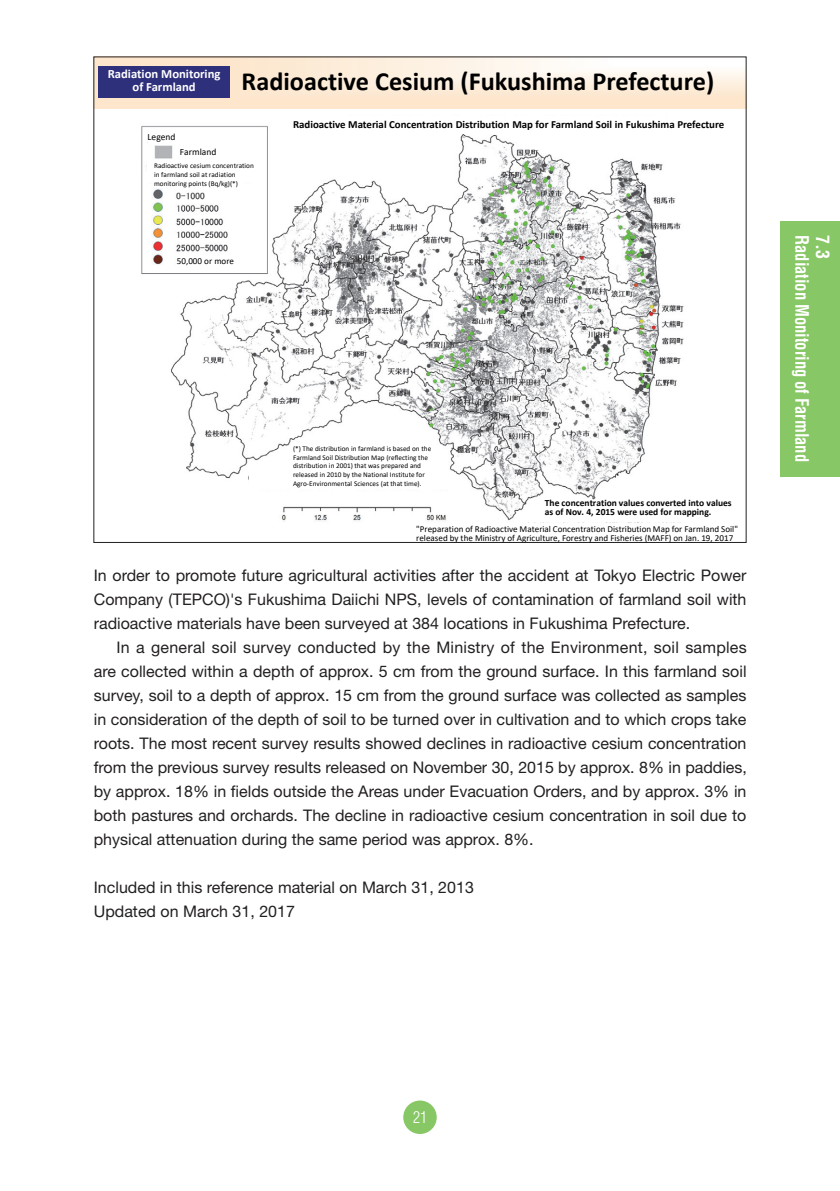
<style>
.page{position:relative;width:840px;height:1191px;background:#fff}
.page>*{position:absolute;margin:0;border:0;box-sizing:border-box;transform-origin:0 0}
.t1{font:700 26.2px "Calibri";color:#000}
.t2{font:700 condensed 18px "Helvetica";letter-spacing:-.005em;color:#fff;scale:.92 1}
.t3{font:700 condensed 18px "Helvetica";letter-spacing:-.005em;color:#fff}
.t4{font:16px/24px "Helvetica Neue";color:#231f20;text-align:justify}
.t5{font:300 condensed 16px "Helvetica";color:#fff}
.t6{font:700 12.6px/12.2px "Calibri";color:#fff;text-align:center}
.t7{font:700 10.8px "Calibri";color:#000}
.t8{font:700 9.6px/9.2px "Calibri";color:#000}
.t9{font:9.6px "Calibri";color:#000}
.t10{font:9px/8.6px "Calibri";color:#000}
.t11{font:7.2px/8.6px "Calibri";color:#000}
</style>
<div class="page">
<div style="left:403px;top:1100px;width:33px;height:34px;background:#87c765;border-radius:50%"></div>
<div style="left:780px;top:221px;width:59px;height:255px;background:#87c765"></div>
<img style="left:96px;top:59px;width:648px;height:49px">
<img style="left:141px;top:125px;width:543px;height:398px">
<div style="left:98px;top:66px;width:132px;height:31px;background:#2f307c"></div>
<div style="left:343px;top:116px;width:323px;height:15px;background:#fff"></div>
<div style="left:148px;top:134px;width:20px;height:11px;background:#fff"></div>
<div style="left:180px;top:142px;width:20px;height:15px;background:#fff"></div>
<div style="left:147px;top:162px;width:115px;height:20px;background:#fff"></div>
<div style="left:176px;top:256px;width:49px;height:8px;background:#fff"></div>
<div style="left:249px;top:471px;width:203px;height:18px;background:#fff"></div>
<div style="left:524px;top:510px;width:170px;height:11px;background:#fff"></div>
<p class="t6" style="left:108px;top:68px;width:114px">Radiation Monitoring of Farmland</p>
<p class="t9" style="left:147px;top:130px;width:29px">Legend</p>
<p class="t1" style="left:241px;top:63px;width:474px">Radioactive Cesium (Fukushima Prefecture)</p>
<p class="t7" style="left:293px;top:117px;width:432px">Radioactive Material Concentration Distribution Map for Farmland Soil in Fukushima Prefecture</p>
<p class="t9" style="left:180px;top:145px;width:38px">Farmland</p>
<p class="t11" style="left:154px;top:161px;width:101px">Radioactive cesium concentration in farmland soil at radiation monitoring points (Bq/kg)(*)</p>
<p class="t10" style="left:177px;top:256px;width:59px">50,000 or more</p>
<p class="t11" style="left:293px;top:444px;width:140px">(*) The distribution in farmland is based on the Farmland Soil Distribution Map (reflecting the distribution in 2001) that was prepared and released in 2010 by the National Institute for Agro‐Environmental Sciences (at that time).</p>
<p class="t8" style="left:544px;top:498px;width:188px">The concentration values converted into values as of Nov. 4, 2015 were used for mapping.</p>
<p class="t10" style="left:416px;top:524px;width:323px">"Preparation of Radioactive Material Concentration Distribution Map for Farmland Soil" released by the Ministry of Agriculture, Forestry and Fisheries (MAFF) on Jan. 19, 2017</p>
<p class="t4" style="left:94px;top:563px;width:654px">In order to promote future agricultural activities after the accident at Tokyo Electric Power Company (TEPCO)'s Fukushima Daiichi NPS, levels of contamination of farmland soil with radioactive materials have been surveyed at 384 locations in Fukushima Prefecture.</p>
<p class="t4" style="left:94px;top:635px;width:654px;text-indent:23px">In a general soil survey conducted by the Ministry of the Environment, soil samples are collected within a depth of approx. 5 cm from the ground surface. In this farmland soil survey, soil to a depth of approx. 15 cm from the ground surface was collected as samples in consideration of the depth of soil to be turned over in cultivation and to which crops take roots. The most recent survey results showed declines in radioactive cesium concentration from the previous survey results released on November 30, 2015 by approx. 8% in paddies, by approx. 18% in fields outside the Areas under Evacuation Orders, and by approx. 3% in both pastures and orchards. The decline in radioactive cesium concentration in soil due to physical attenuation during the same period was approx. 8%.</p>
<p class="t4" style="left:94px;top:875px;width:381px">Included in this reference material on March 31, 2013</p>
<p class="t4" style="left:94px;top:899px;width:202px">Updated on March 31, 2017</p>
<p class="t2" style="left:812px;top:235px;width:248px;rotate:90deg">Radiation Monitoring of Farmland</p>
<p class="t3" style="left:833px;top:235px;width:25px;rotate:90deg">7.3</p>
<p class="t5" style="left:413px;top:1107px;width:16px">21</p>
</div>
